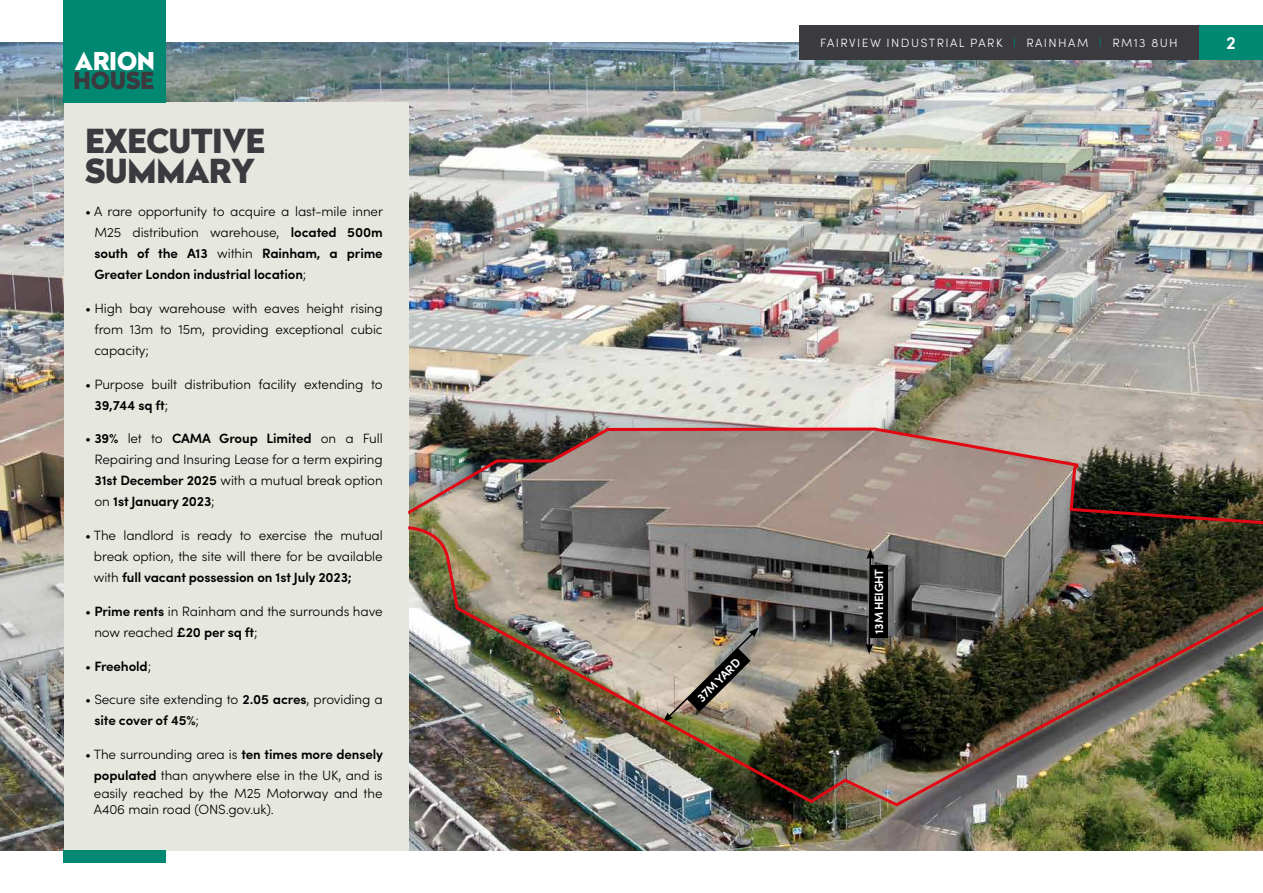
<style>
.page{position:relative;width:1263px;height:893px;background:#fff}
.page>*{position:absolute;margin:0;border:0;box-sizing:border-box;transform-origin:0 0}
.t1{font:900 33px/30px "Radikal";letter-spacing:-.02em;color:#3a3a3f}
.t2{font:900 24.45px "Radikal";letter-spacing:-.01em;color:#fff}
.t3{font:900 23.55px "Radikal";letter-spacing:-.01em;color:#3a3a3f}
.t4{font:600 18px "Sofia Pro";color:#fff}
.t5{font:300 13.5px/21px "Sofia Pro";letter-spacing:-.01em;color:#000;text-align:justify}
.t6{font:600 13.5px "Sofia Pro";letter-spacing:-.01em;color:#000}
.t7{font:300 12px "Sofia Pro";letter-spacing:.12em;color:#fff}
.t8{font:600 12px "Sofia Pro";letter-spacing:-.03em;color:#fff}
.s1{font-weight:600}
.s2{font-weight:300}
.s3{color:#008872}
</style>
<div class="page">
<img style="left:0;top:102px;width:1263px;height:748px">
<img style="left:0;top:43px;width:1263px;height:59px">
<div style="left:64px;top:102px;width:344px;height:748px;background:#e6e8e0"></div>
<img style="left:408px;top:426px;width:855px;height:99px">
<img style="left:408px;top:525px;width:855px;height:284px">
<div style="left:64px;top:0;width:102px;height:102px;background:#008872"></div>
<div style="left:64px;top:850px;width:102px;height:13px;background:#008872"></div>
<div style="left:799px;top:26px;width:464px;height:34px;background:#3a3a3f"></div>
<div style="left:1199px;top:26px;width:64px;height:34px;background:#008872"></div>
<h2 class="t2" style="left:75px;top:42px;width:82px">ARION</h2>
<h3 class="t3" style="left:73px;top:63px;width:83px">HOUSE</h3>
<h1 class="t1" style="left:85px;top:125px;width:182px">EXECUTIVE<br>SUMMARY</h1>
<p class="t5" style="left:95px;top:200px;width:290px;text-indent:-10px">• A rare opportunity to acquire a last-mile inner M25 distribution warehouse, <span class="s1">located 500m south of the A13</span> within <span class="s1">Rainham, a prime Greater London industrial location</span>;</p>
<p class="t5" style="left:95px;top:297px;width:290px;text-indent:-10px">• High bay warehouse with eaves height rising from 13m to 15m, providing exceptional cubic capacity;</p>
<p class="t5" style="left:95px;top:372px;width:290px;text-indent:-10px">• Purpose built distribution facility extending to<br><span class="s1">39,744 sq ft</span>;</p>
<p class="t5" style="left:95px;top:427px;width:290px;text-indent:-10px">• <span class="s1">39%</span> let to <span class="s1">CAMA Group Limited</span> on a Full Repairing and Insuring Lease for a term expiring <span class="s1">31st December 2025</span> with a mutual break option on <span class="s1">1st January 2023</span>;</p>
<p class="t5" style="left:94px;top:524px;width:290px;text-indent:-9px">• The landlord is ready to exercise the mutual break option, the site will there for be available with <span class="s1">full vacant possession on 1st July 2023;</span></p>
<p class="t5" style="left:94px;top:600px;width:290px;text-indent:-9px">• <span class="s1">Prime rents</span> in Rainham and the surrounds have now reached <span class="s1">£20 per sq ft</span>;</p>
<p class="t6" style="left:85px;top:656px;width:68px"><span class="s2">•</span> Freehold<span class="s2">;</span></p>
<p class="t5" style="left:95px;top:688px;width:290px;text-indent:-10px">• Secure site extending to <span class="s1">2.05 acres</span>, providing a <span class="s1">site cover of 45%</span>;</p>
<p class="t5" style="left:85px;top:743px;width:299px;text-align:right">• The surrounding area is <span class="s1">ten times more densely populated</span> than anywhere else in the UK, and is</p>
<p class="t5" style="left:94px;top:784px;width:290px;line-height:16.2px">easily reached by the M25 Motorway and the<br>A406 main road (ONS.gov.uk).</p>
<p class="t7" style="left:820px;top:34px;width:359px">FAIRVIEW INDUSTRIAL PARK <span class="s3">I</span> RAINHAM <span class="s3">I</span> RM13 8UH</p>
<h3 class="t4" style="left:1226px;top:29px;width:11px">2</h3>
<p class="t8" style="left:693px;top:693px;width:57px;rotate:-45deg">37M YARD</p>
<p class="t8" style="left:870px;top:634px;width:66px;rotate:-90deg">13M HEIGHT</p>
</div>
